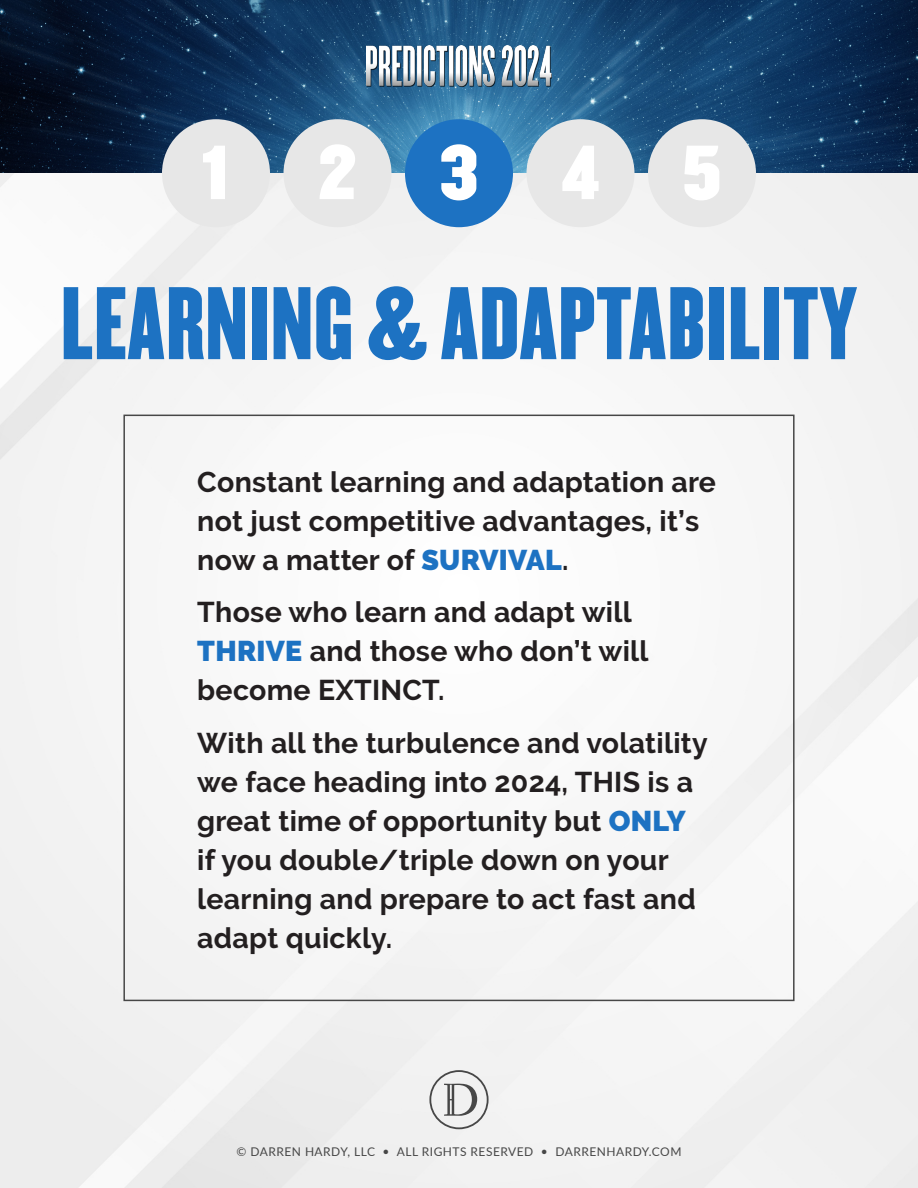
<style>
.page{position:relative;width:918px;height:1188px;background:#fff}
.page>*{position:absolute;margin:0;border:0;box-sizing:border-box;transform-origin:0 0}
.t1{font:90px "Champion Gothic Lightweight";color:#1d72c2}
.t2{font:66.75px "Champion Gothic Middleweight";color:#fff}
.t3{font:700 28.5px/39px "Raleway";letter-spacing:.01em;color:#231f20}
.t4{font:12px "Lato";letter-spacing:.04em;color:#474747}
.s1{font-weight:900;color:#1d72c2}
</style>
<div class="page">
<div style="left:0;top:172px;width:918px;height:1016px;background:#f5f5f5"></div>
<svg style="left:429px;top:1070px;width:60px;height:59px"></svg>
<img style="left:0;top:0;width:918px;height:172px">
<img style="left:366px;top:46px;width:186px;height:40px">
<div style="left:162px;top:119px;width:108px;height:108px;background:#e7e7e7;border-radius:50%"></div>
<div style="left:284px;top:119px;width:108px;height:108px;background:#e7e7e7;border-radius:50%"></div>
<div style="left:405px;top:119px;width:108px;height:108px;background:#1d72c2;border-radius:50%"></div>
<div style="left:526px;top:119px;width:108px;height:108px;background:#e7e7e7;border-radius:50%"></div>
<div style="left:648px;top:119px;width:108px;height:108px;background:#e7e7e7;border-radius:50%"></div>
<p class="t2" style="left:200px;top:118px;width:34px">1</p>
<p class="t2" style="left:318px;top:118px;width:40px">2</p>
<p class="t2" style="left:440px;top:118px;width:40px">3</p>
<p class="t2" style="left:561px;top:118px;width:40px">4</p>
<p class="t2" style="left:682px;top:118px;width:41px">5</p>
<p class="t1" style="left:60px;top:250px;width:799px">LEARNING &amp; ADAPTABILITY</p>
<p class="t3" style="left:197px;top:462px;width:520px">Constant learning and adaptation are not just competitive advantages, it’s now a matter of <span class="s1">SURVIVAL</span>.</p>
<p class="t3" style="left:197px;top:593px;width:453px">Those who learn and adapt will<br><span class="s1">THRIVE</span> and those who don’t will become EXTINCT.</p>
<p class="t3" style="left:197px;top:723px;width:512px">With all the turbulence and volatility we face heading into 2024, THIS is a great time of opportunity but <span class="s1">ONLY </span>if you double/triple down on your learning and prepare to act fast and adapt quickly.</p>
<p class="t4" style="left:236px;top:1143px;width:447px">© DARREN HARDY, LLC • ALL RIGHTS RESERVED • DARRENHARDY.COM</p>
</div>
